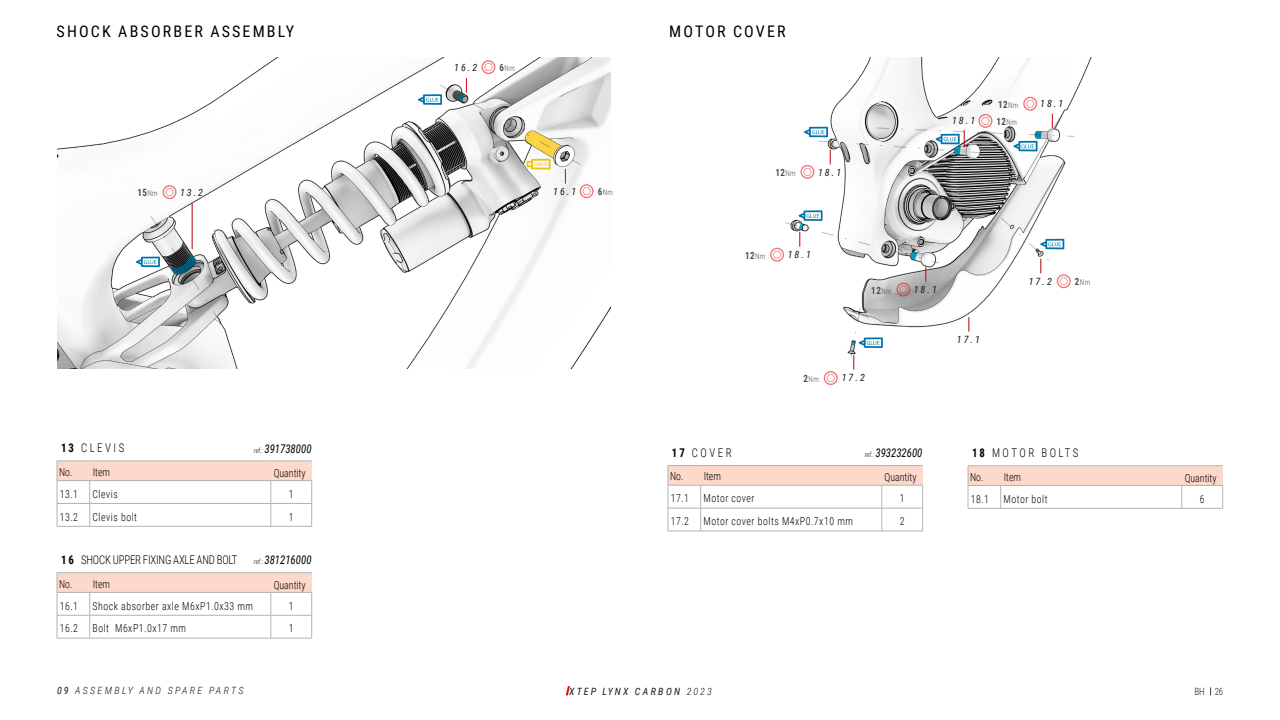
<style>
.page{position:relative;width:1280px;height:720px;background:#fff}
.page>*{position:absolute;margin:0;border:0;box-sizing:border-box;transform-origin:0 0}
.t1{font:16px "Roboto Condensed";letter-spacing:.135em;color:#000}
.t2{font:300 12px "Roboto Condensed";letter-spacing:-.015em;color:#000;scale:.9 1}
.t3{font:italic 12px "Roboto Condensed";color:#000;scale:.9 1}
.t4{font:300 12px "Roboto Condensed";letter-spacing:.23em;color:#000;scale:.9 1}
.t5{font:300 11px "Roboto Condensed";letter-spacing:.05em;color:#000;scale:.9 1}
.t6{font:300 11px "Roboto Condensed";color:#000;scale:.9 1}
.t7{font:italic 10px "Roboto Condensed";letter-spacing:.2em;color:#1a1a1a}
.t8{font:700 10px "Roboto Condensed";letter-spacing:.05em;color:#4d4d4d;scale:.9 1}
.t9{font:italic 300 10px "Roboto Condensed";letter-spacing:.235em;color:#1a1a1a}
.t10{font:300 10px "Roboto Condensed";color:#1a1a1a;scale:.9 1}
.t11{font:300 8px "Roboto Condensed";letter-spacing:.05em;color:#4d4d4d;scale:.9 1}
.s1{font-weight:700;font-size:10px}
.s2{font-weight:300;font-size:8px}
.s3{font-weight:700}
.s4{font-weight:300;font-size:7px}
.s5{font-weight:400}
.s6{font-weight:300}
</style>
<div class="page">
<svg style="left:566px;top:686px;width:4px;height:9px"></svg>
<div style="left:668px;top:466px;width:255px;height:19px;background:#fcd9ca"></div>
<hr style="left:668px;top:508px;width:33px;height:1px;background:#b3b3b3">
<hr style="left:701px;top:508px;width:181px;height:1px;background:#b3b3b3">
<svg style="left:701px;top:486px;width:1px;height:45px"></svg>
<hr style="left:882px;top:508px;width:41px;height:1px;background:#b3b3b3">
<svg style="left:882px;top:486px;width:1px;height:45px"></svg>
<hr style="left:668px;top:531px;width:33px;height:1px;background:#b3b3b3">
<hr style="left:701px;top:531px;width:181px;height:1px;background:#b3b3b3">
<hr style="left:882px;top:531px;width:41px;height:1px;background:#b3b3b3">
<hr style="left:668px;top:465px;width:33px;height:1px;background:#b3b3b3">
<svg style="left:668px;top:466px;width:1px;height:65px"></svg>
<hr style="left:701px;top:465px;width:181px;height:1px;background:#b3b3b3">
<hr style="left:882px;top:465px;width:41px;height:1px;background:#b3b3b3">
<hr style="left:668px;top:485px;width:33px;height:1px;background:#b3b3b3">
<hr style="left:701px;top:485px;width:181px;height:1px;background:#b3b3b3">
<hr style="left:882px;top:485px;width:41px;height:1px;background:#b3b3b3">
<svg style="left:923px;top:486px;width:1px;height:45px"></svg>
<div style="left:968px;top:466px;width:255px;height:19px;background:#fcd9ca"></div>
<svg style="left:1001px;top:486px;width:1px;height:22px"></svg>
<svg style="left:1182px;top:486px;width:1px;height:22px"></svg>
<hr style="left:968px;top:508px;width:33px;height:1px;background:#b3b3b3">
<hr style="left:1001px;top:508px;width:181px;height:1px;background:#b3b3b3">
<hr style="left:1182px;top:508px;width:41px;height:1px;background:#b3b3b3">
<hr style="left:968px;top:466px;width:33px;height:1px;background:#b3b3b3">
<svg style="left:968px;top:466px;width:1px;height:42px"></svg>
<hr style="left:1001px;top:466px;width:181px;height:1px;background:#b3b3b3">
<hr style="left:1182px;top:466px;width:41px;height:1px;background:#b3b3b3">
<hr style="left:968px;top:485px;width:33px;height:1px;background:#b3b3b3">
<hr style="left:1001px;top:485px;width:181px;height:1px;background:#b3b3b3">
<hr style="left:1182px;top:485px;width:41px;height:1px;background:#b3b3b3">
<svg style="left:1223px;top:486px;width:1px;height:22px"></svg>
<img style="left:841px;top:58px;width:251px;height:296px">
<img style="left:57px;top:58px;width:554px;height:311px">
<div style="left:57px;top:461px;width:255px;height:20px;background:#fcd9ca"></div>
<hr style="left:57px;top:503px;width:33px;height:1px;background:#b3b3b3">
<hr style="left:90px;top:503px;width:181px;height:1px;background:#b3b3b3">
<svg style="left:90px;top:481px;width:1px;height:45px"></svg>
<hr style="left:271px;top:503px;width:41px;height:1px;background:#b3b3b3">
<svg style="left:271px;top:481px;width:1px;height:45px"></svg>
<hr style="left:57px;top:526px;width:33px;height:1px;background:#b3b3b3">
<hr style="left:90px;top:526px;width:181px;height:1px;background:#b3b3b3">
<hr style="left:271px;top:526px;width:41px;height:1px;background:#b3b3b3">
<hr style="left:57px;top:461px;width:33px;height:1px;background:#b3b3b3">
<svg style="left:57px;top:461px;width:1px;height:65px"></svg>
<hr style="left:90px;top:461px;width:181px;height:1px;background:#b3b3b3">
<hr style="left:271px;top:461px;width:41px;height:1px;background:#b3b3b3">
<hr style="left:57px;top:480px;width:33px;height:1px;background:#b3b3b3">
<hr style="left:90px;top:480px;width:181px;height:1px;background:#b3b3b3">
<hr style="left:271px;top:480px;width:41px;height:1px;background:#b3b3b3">
<svg style="left:312px;top:481px;width:1px;height:45px"></svg>
<div style="left:57px;top:573px;width:255px;height:19px;background:#fcd9ca"></div>
<hr style="left:57px;top:615px;width:33px;height:1px;background:#b3b3b3">
<hr style="left:90px;top:615px;width:181px;height:1px;background:#b3b3b3">
<svg style="left:90px;top:593px;width:1px;height:45px"></svg>
<hr style="left:271px;top:615px;width:41px;height:1px;background:#b3b3b3">
<svg style="left:271px;top:593px;width:1px;height:45px"></svg>
<hr style="left:57px;top:638px;width:33px;height:1px;background:#b3b3b3">
<hr style="left:90px;top:638px;width:181px;height:1px;background:#b3b3b3">
<hr style="left:271px;top:638px;width:41px;height:1px;background:#b3b3b3">
<hr style="left:57px;top:573px;width:33px;height:1px;background:#b3b3b3">
<svg style="left:57px;top:573px;width:1px;height:65px"></svg>
<hr style="left:90px;top:573px;width:181px;height:1px;background:#b3b3b3">
<hr style="left:271px;top:573px;width:41px;height:1px;background:#b3b3b3">
<hr style="left:57px;top:592px;width:33px;height:1px;background:#b3b3b3">
<hr style="left:90px;top:592px;width:181px;height:1px;background:#b3b3b3">
<hr style="left:271px;top:592px;width:41px;height:1px;background:#b3b3b3">
<svg style="left:312px;top:593px;width:1px;height:45px"></svg>
<hr style="left:192px;top:203px;width:1px;height:46px;background:#d61017">
<svg style="left:969px;top:317px;width:1px;height:15px"></svg>
<svg style="left:163px;top:185px;width:14px;height:14px"></svg>
<svg style="left:824px;top:371px;width:14px;height:14px"></svg>
<svg style="left:770px;top:210px;width:170px;height:87px"></svg>
<svg style="left:850px;top:307px;width:33px;height:63px"></svg>
<svg style="left:1000px;top:217px;width:71px;height:71px"></svg>
<svg style="left:800px;top:97px;width:276px;height:82px"></svg>
<svg style="left:136px;top:215px;width:87px;height:110px"></svg>
<svg style="left:418px;top:60px;width:176px;height:138px"></svg>
<h1 class="t1" style="left:57px;top:20px;width:239px">SHOCK ABSORBER ASSEMBLY</h1>
<h1 class="t1" style="left:669px;top:20px;width:118px">MOTOR COVER</h1>
<p class="t7" style="left:454px;top:60px;width:25px">16.2</p>
<p class="t11" style="left:500px;top:63px;width:18px"><span class="s1">6</span>Nm</p>
<p class="t7" style="left:553px;top:185px;width:25px">16.1</p>
<p class="t8" style="left:137px;top:186px;width:24px">15<span class="s2">Nm</span></p>
<p class="t11" style="left:598px;top:187px;width:18px"><span class="s1">6</span>Nm</p>
<p class="t7" style="left:180px;top:185px;width:25px">13.2</p>
<p class="t2" style="left:61px;top:440px;width:72px"><span class="s3">13</span> CLEVIS</p>
<p class="t5" style="left:60px;top:486px;width:22px">13.1</p>
<p class="t5" style="left:93px;top:486px;width:30px">Clevis</p>
<p class="t5" style="left:289px;top:486px;width:7px">1</p>
<p class="t5" style="left:60px;top:509px;width:22px">13.2</p>
<p class="t5" style="left:93px;top:509px;width:51px">Clevis bolt</p>
<p class="t5" style="left:289px;top:509px;width:7px">1</p>
<p class="t2" style="left:61px;top:552px;width:198px"><span class="s3">1 6</span> SHOCK UPPER FIXING AXLE AND BOLT</p>
<p class="t5" style="left:60px;top:598px;width:22px">16.1</p>
<p class="t5" style="left:93px;top:598px;width:180px">Shock absorber axle M6xP1.0x33 mm</p>
<p class="t5" style="left:289px;top:598px;width:7px">1</p>
<p class="t5" style="left:60px;top:621px;width:22px">16.2</p>
<p class="t5" style="left:93px;top:621px;width:105px">Bolt M6xP1.0x17 mm</p>
<p class="t5" style="left:289px;top:621px;width:7px">1</p>
<p class="t3" style="left:254px;top:440px;width:66px"><span class="s4">ref.:</span> 391738000</p>
<p class="t5" style="left:59px;top:464px;width:16px">No.</p>
<p class="t5" style="left:93px;top:464px;width:21px">Item</p>
<p class="t6" style="left:274px;top:465px;width:37px">Quantity</p>
<p class="t3" style="left:254px;top:552px;width:66px"><span class="s4">ref.:</span> 381216000</p>
<p class="t5" style="left:59px;top:576px;width:16px">No.</p>
<p class="t5" style="left:93px;top:576px;width:21px">Item</p>
<p class="t6" style="left:274px;top:577px;width:37px">Quantity</p>
<p class="t8" style="left:775px;top:165px;width:24px">12<span class="s2">Nm</span></p>
<p class="t7" style="left:818px;top:165px;width:25px">18.1</p>
<p class="t7" style="left:952px;top:114px;width:25px">18.1</p>
<p class="t8" style="left:998px;top:97px;width:24px">12<span class="s2">Nm</span></p>
<p class="t8" style="left:997px;top:114px;width:24px">12<span class="s2">Nm</span></p>
<p class="t7" style="left:1040px;top:97px;width:25px">18.1</p>
<p class="t8" style="left:745px;top:248px;width:24px">12<span class="s2">Nm</span></p>
<p class="t7" style="left:788px;top:248px;width:25px">18.1</p>
<p class="t11" style="left:804px;top:374px;width:18px"><span class="s1">2</span>Nm</p>
<p class="t8" style="left:871px;top:283px;width:24px">12<span class="s2">Nm</span></p>
<p class="t7" style="left:842px;top:371px;width:25px">17.2</p>
<p class="t7" style="left:914px;top:283px;width:25px">18.1</p>
<p class="t7" style="left:957px;top:333px;width:25px">17.1</p>
<p class="t7" style="left:1029px;top:274px;width:25px">17.2</p>
<p class="t11" style="left:1075px;top:277px;width:18px"><span class="s1">2</span>Nm</p>
<p class="t2" style="left:672px;top:444px;width:68px"><span class="s3">17</span> COVER</p>
<p class="t5" style="left:671px;top:491px;width:22px">17.1</p>
<p class="t5" style="left:704px;top:491px;width:58px">Motor cover</p>
<p class="t5" style="left:900px;top:491px;width:7px">1</p>
<p class="t5" style="left:671px;top:514px;width:22px">17.2</p>
<p class="t5" style="left:704px;top:514px;width:168px">Motor cover bolts M4xP0.7x10 mm</p>
<p class="t5" style="left:900px;top:514px;width:7px">2</p>
<p class="t3" style="left:865px;top:445px;width:66px"><span class="s4">ref.:</span> 393232600</p>
<p class="t5" style="left:670px;top:469px;width:58px">No. Item</p>
<p class="t6" style="left:885px;top:470px;width:37px">Quantity</p>
<p class="t4" style="left:972px;top:445px;width:120px"><span class="s3">18</span> MOTOR BOLTS</p>
<p class="t5" style="left:971px;top:491px;width:22px">18.1</p>
<p class="t5" style="left:1004px;top:491px;width:51px">Motor bolt</p>
<p class="t5" style="left:1200px;top:491px;width:7px">6</p>
<p class="t5" style="left:970px;top:469px;width:58px">No. Item</p>
<p class="t6" style="left:1185px;top:470px;width:37px">Quantity</p>
<p class="t9" style="left:57px;top:684px;width:188px"><span class="s5">09</span> ASSEMBLY AND SPARE PARTS</p>
<p class="t7" style="left:569px;top:685px;width:144px">XTEP LYNX CARBON <span class="s6">2023</span></p>
<p class="t10" style="left:1194px;top:685px;width:34px">BH 26</p>
</div>
